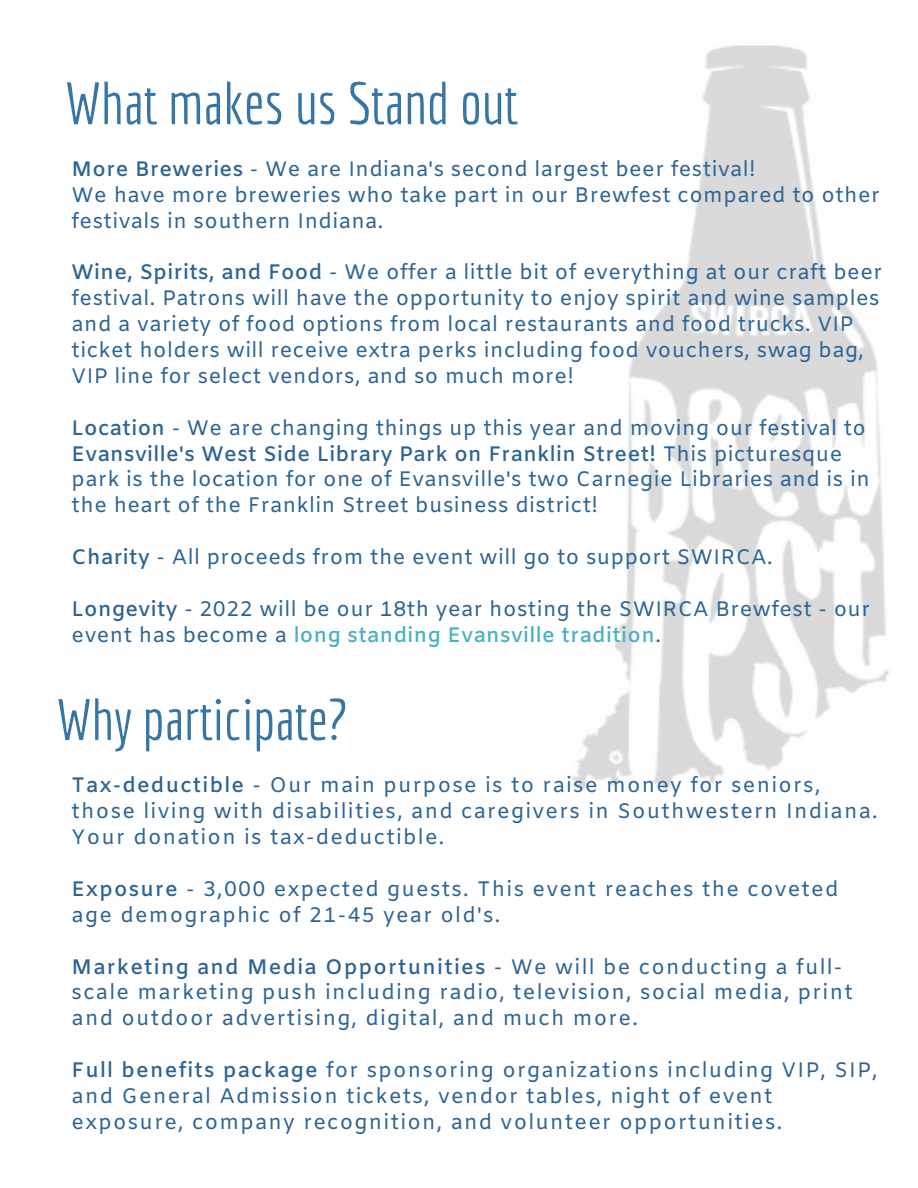
<style>
.page{position:relative;width:918px;height:1188px;background:#fff}
.page>*{position:absolute;margin:0;border:0;box-sizing:border-box;transform-origin:0 0}
.t1{font:58.35px "Economica";color:#3675a4}
.t2{font:57px "Economica";color:#3675a4}
.t3{font:21px/25.8px "Amiko";letter-spacing:.02em;color:#2d6494}
.t4{font:21px/25.8px "Amiko";letter-spacing:.06em;color:#2d6494}
.s1{font-weight:600}
.s2{font-weight:600;color:#4bb0c3}
</style>
<div class="page">
<img style="left:571px;top:45px;width:319px;height:745px">
<h1 class="t1" style="left:65px;top:69px;width:454px">What makes us Stand out</h1>
<p class="t3" style="left:72px;top:158px;width:810px"><span class="s1">More Breweries</span> - We are Indiana's second largest beer festival!<br>We have more breweries who take part in our Brewfest compared to other festivals in southern Indiana.</p>
<p class="t3" style="left:72px;top:261px;width:812px"><span class="s1">Wine, Spirits, and Food</span> - We offer a little bit of everything at our craft beer festival. Patrons will have the opportunity to enjoy spirit and wine samples and a variety of food options from local restaurants and food trucks. VIP ticket holders will receive extra perks including food vouchers, swag bag, VIP line for select vendors, and so much more!</p>
<p class="t3" style="left:72px;top:416px;width:800px"><span class="s1">Location</span> - We are changing things up this year and moving our festival to <span class="s1">Evansville's West Side Library Park on Franklin Street!</span> This picturesque park is the location for one of Evansville's two Carnegie Libraries and is in the heart of the Franklin Street business district!</p>
<p class="t3" style="left:72px;top:546px;width:703px"><span class="s1">Charity</span> - All proceeds from the event will go to support SWIRCA.</p>
<p class="t3" style="left:72px;top:597px;width:800px"><span class="s1">Longevity</span> - 2022 will be our 18th year hosting the SWIRCA Brewfest - our event has become a <span class="s2">long standing Evansville tradition</span>.</p>
<h2 class="t2" style="left:57px;top:686px;width:292px">Why participate?</h2>
<p class="t4" style="left:72px;top:774px;width:808px"><span class="s1">Tax-deductible</span> - Our main purpose is to raise money for seniors, those living with disabilities, and caregivers in Southwestern Indiana.<br>Your donation is tax-deductible.</p>
<p class="t4" style="left:72px;top:877px;width:768px"><span class="s1">Exposure</span> - 3,000 expected guests. This event reaches the coveted age demographic of 21-45 year old's.</p>
<p class="t4" style="left:72px;top:955px;width:783px"><span class="s1">Marketing and Media Opportunities</span> - We will be conducting a full&shy;scale marketing push including radio, television, social media, print and outdoor advertising, digital, and much more.</p>
<p class="t4" style="left:72px;top:1059px;width:807px"><span class="s1">Full benefits package</span> for sponsoring organizations including VIP, SIP, and General Admission tickets, vendor tables, night of event exposure, company recognition, and volunteer opportunities.</p>
</div>
